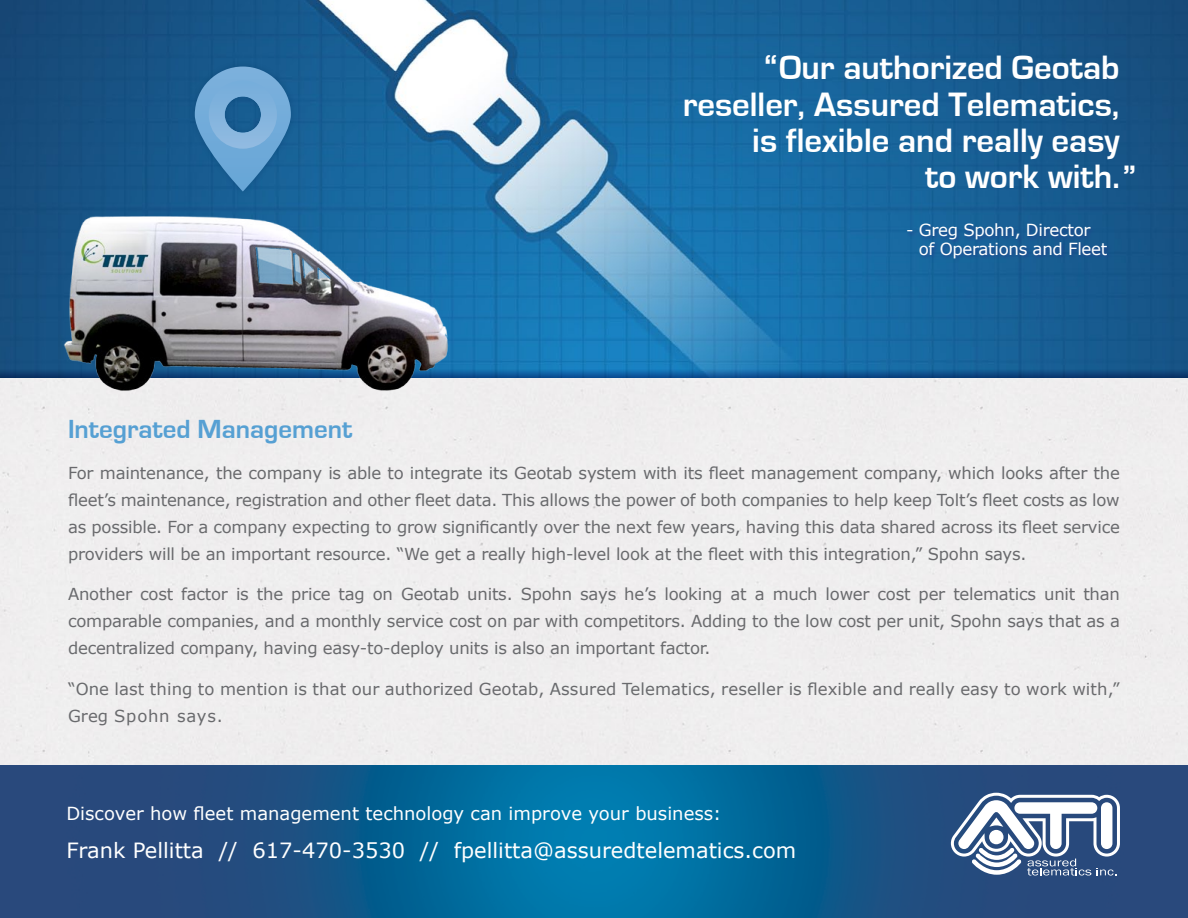
<style>
.page{position:relative;width:1188px;height:918px;background:#fff}
.page>*{position:absolute;margin:0;border:0;box-sizing:border-box;transform-origin:0 0}
.t1{font:700 34.8px "Eurostile";color:#fff}
.t2{font:700 27px "Eurostile";color:#56a0d3}
.t3{font:21px "Verdana";color:#fff}
.t4{font:18px "Verdana";color:#fff}
.t5{font:16.65px/18.3px "Verdana";letter-spacing:-.02em;color:#fff}
.t6{font:16.5px/27px "Verdana";letter-spacing:.005em;color:#696a6d;text-align:justify}
</style>
<div class="page">
<img style="left:0;top:765px;width:1188px;height:153px">
<svg style="left:951px;top:793px;width:169px;height:83px"></svg>
<img style="left:0;top:0;width:1188px;height:368px">
<div style="left:905px;top:223px;width:207px;height:39px;background:#25408f;opacity:.75"></div>
<svg style="left:0;top:368px;width:1188px;height:10px;background:#105793"></svg>
<img style="left:54px;top:207px;width:398px;height:189px">
<div style="left:188px;top:60px;width:109px;height:137px;background:#175b90"></div>
<svg style="left:195px;top:67px;width:96px;height:125px"></svg>
<h1 class="t1" style="left:765px;top:49px;width:357px">“Our authorized Geotab</h1>
<h1 class="t1" style="left:683px;top:85px;width:439px">reseller, Assured Telematics,</h1>
<h1 class="t1" style="left:752px;top:122px;width:369px">is flexible and really easy</h1>
<h1 class="t1" style="left:925px;top:158px;width:212px">to work with.”</h1>
<p class="t5" style="left:919px;top:221px;width:190px;text-indent:-13px">- Greg Spohn, Director of Operations and Fleet</p>
<h2 class="t2" style="left:68px;top:415px;width:286px">Integrated Management</h2>
<p class="t6" style="left:68px;top:459px;width:1053px">For maintenance, the company is able to integrate its Geotab system with its fleet management company, which looks after the fleet’s maintenance, registration and other fleet data. This allows the power of both companies to help keep Tolt’s fleet costs as low as possible. For a company expecting to grow significantly over the next few years, having this data shared across its fleet service providers will be an important resource. “We get a really high-level look at the fleet with this integration,” Spohn says.</p>
<p class="t6" style="left:68px;top:581px;width:1053px">Another cost factor is the price tag on Geotab units. Spohn says he’s looking at a much lower cost per telematics unit than comparable companies, and a monthly service cost on par with competitors. Adding to the low cost per unit, Spohn says that as a decentralized company, having easy-to-deploy units is also an important factor.</p>
<p class="t6" style="left:68px;top:675px;width:1053px">“One last thing to mention is that our authorized Geotab, Assured Telematics, reseller is flexible and really easy to work with,”<br>Greg Spohn says.</p>
<p class="t4" style="left:66px;top:802px;width:657px">Discover how fleet management technology can improve your business:</p>
<p class="t3" style="left:66px;top:836px;width:731px">Frank Pellitta // 617-470-3530 // fpellitta@assuredtelematics.com</p>
</div>
